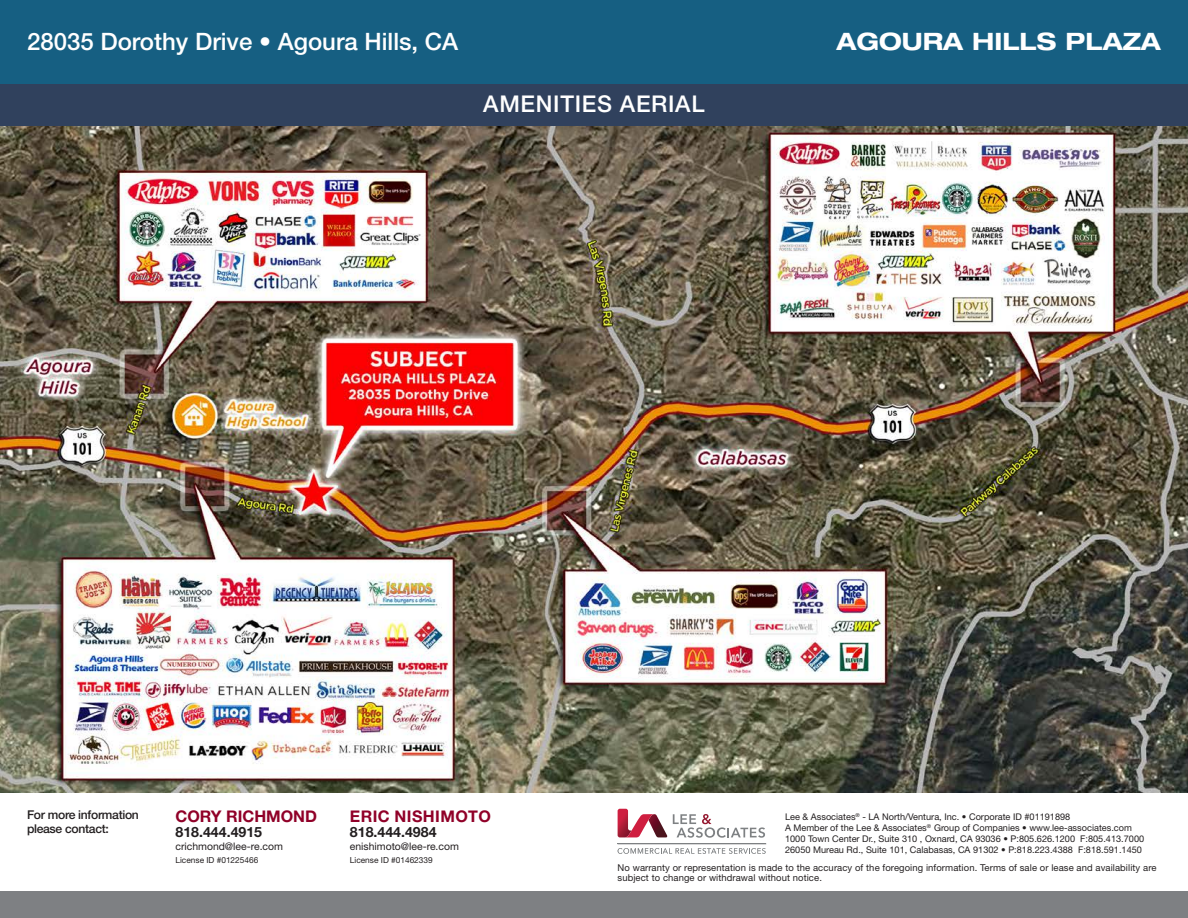
<style>
.page{position:relative;width:1188px;height:918px;background:#fff}
.page>*{position:absolute;margin:0;border:0;box-sizing:border-box;transform-origin:0 0}
.t1{font:500 24px "Helvetica Neue LT Std";color:#fff}
.t2{font:700 expanded 24px "Helvetica Neue LT Std";color:#fff}
.t3{font:500 23.1px "Helvetica Neue LT Std";letter-spacing:.03em;color:#fff}
.t4{font:700 16.05px "Helvetica Neue LT Std";letter-spacing:.025em;color:#900028}
.t5{font:700 16.05px "Helvetica Neue LT Std";color:#900028}
.t6{font:700 14.25px "Helvetica Neue LT Std";color:#231f20}
.t7{font:500 12.15px/14.5px "Helvetica Neue LT Std";letter-spacing:-.025em;color:#231f20}
.t8{font:10.35px "Helvetica Neue LT Std";color:#231f20}
.t9{font:9.45px/10.2px "Helvetica Neue LT Std";letter-spacing:.01em;color:#231f20}
.t10{font:9.15px/10.9px "Helvetica Neue LT Std";color:#231f20}
.t11{font:8.25px "Helvetica Neue LT Std";color:#231f20}
</style>
<div class="page">
<img style="left:0;top:126px;width:1188px;height:667px">
<div style="left:0;top:82px;width:1188px;height:44px;background:#30415d"></div>
<div style="left:0;top:0;width:1188px;height:83px;background:#165f82"></div>
<div style="left:0;top:891px;width:1188px;height:27px;background:#7e8083"></div>
<svg style="left:618px;top:809px;width:147px;height:29px"></svg>
<hr style="left:618px;top:844px;width:148px;height:1px;background:#7e8183">
<svg style="left:618px;top:848px;width:148px;height:6px"></svg>
<p class="t1" style="left:27px;top:27px;width:433px">28035 Dorothy Drive • Agoura Hills, CA</p>
<p class="t2" style="left:837px;top:27px;width:326px">AGOURA HILLS PLAZA</p>
<p class="t3" style="left:483px;top:90px;width:223px">AMENITIES AERIAL</p>
<p class="t7" style="left:27px;top:807px;width:113px">For more information please contact:</p>
<p class="t5" style="left:176px;top:806px;width:143px">CORY RICHMOND</p>
<p class="t6" style="left:176px;top:823px;width:88px">818.444.4915</p>
<p class="t8" style="left:176px;top:840px;width:109px">crichmond@lee-re.com</p>
<p class="t11" style="left:176px;top:855px;width:84px">License ID #01225466</p>
<p class="t4" style="left:350px;top:806px;width:143px">ERIC NISHIMOTO</p>
<p class="t6" style="left:350px;top:823px;width:88px">818.444.4984</p>
<p class="t8" style="left:350px;top:840px;width:111px">enishimoto@lee-re.com</p>
<p class="t11" style="left:350px;top:855px;width:84px">License ID #01462339</p>
<p class="t10" style="left:785px;top:812px;width:348px">Lee &amp; Associates<sup>®</sup> - LA North/Ventura, Inc. • Corporate ID #01191898<br>A Member of the Lee &amp; Associates<sup>®</sup> Group of Companies • www.lee-associates.com</p>
<p class="t10" style="left:785px;top:834px;width:361px">1000 Town Center Dr., Suite 310 , Oxnard, CA 93036 • P:805.626.1200 F:805.413.7000<br>26050 Mureau Rd., Suite 101, Calabasas, CA 91302 • P:818.223.4388 F:818.591.1450</p>
<p class="t9" style="left:618px;top:862px;width:540px">No warranty or representation is made to the accuracy of the foregoing information. Terms of sale or lease and availability are subject to change or withdrawal without notice.</p>
</div>
